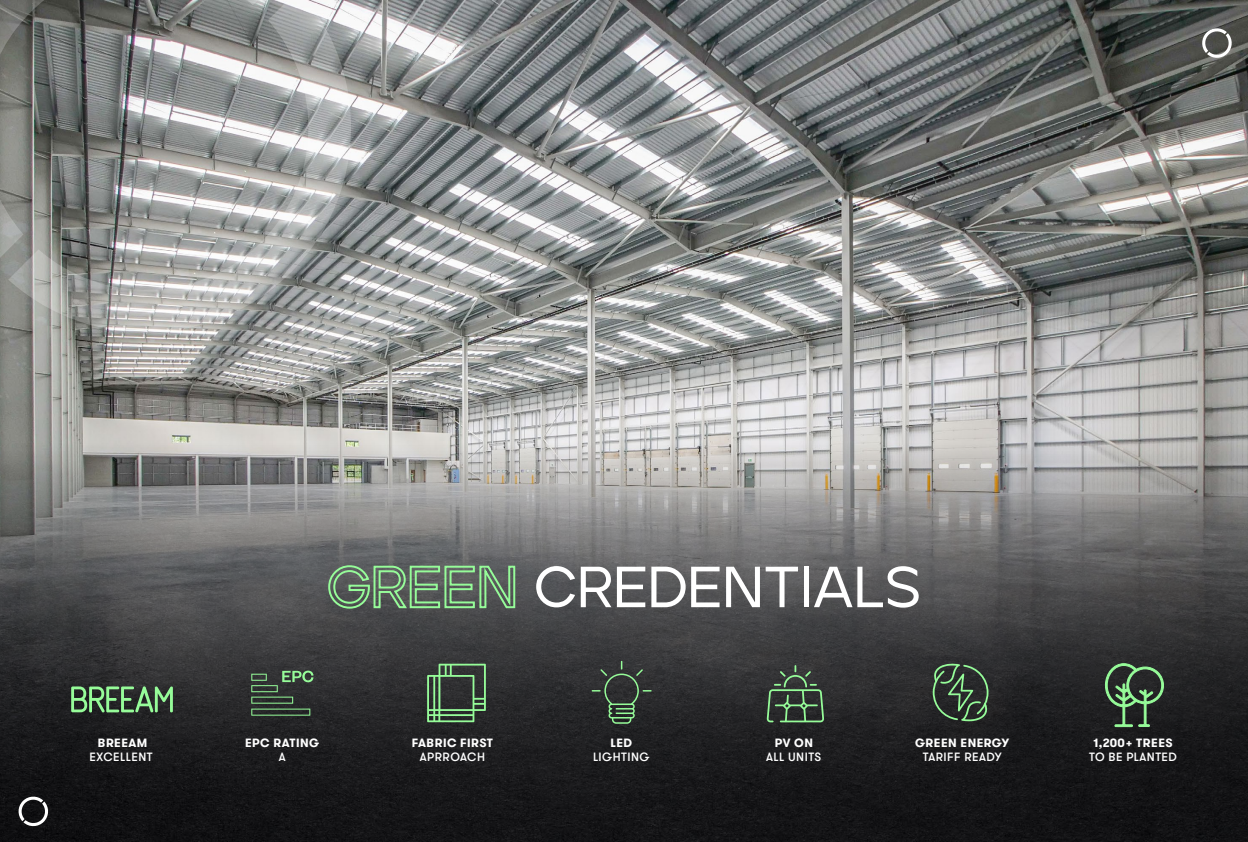
<style>
.page{position:relative;width:1248px;height:842px;background:#fff}
.page>*{position:absolute;margin:0;border:0;box-sizing:border-box;transform-origin:0 0}
.t1{font:500 57.8px "Ardela Edge X02";color:#fff}
.t2{font:500 12px "GT Walsheim Pro";letter-spacing:.04em;color:#fff}
.t3{font:700 12px "GT Walsheim Pro";letter-spacing:.04em;color:#fff}
.s1{color:#96fc99}
</style>
<div class="page">
<img style="left:0;top:0;width:1247px;height:842px">
<svg style="left:1104px;top:663px;width:59px;height:64px;background:#3e5740"></svg>
<svg style="left:591px;top:661px;width:60px;height:63px;background:#374239"></svg>
<svg style="left:427px;top:664px;width:59px;height:58px;background:#48634b"></svg>
<svg style="left:251px;top:671px;width:62px;height:45px;background:#3e5141"></svg>
<svg style="left:766px;top:665px;width:58px;height:57px;background:#405242"></svg>
<svg style="left:71px;top:686px;width:102px;height:27px;background:#517a54"></svg>
<svg style="left:932px;top:663px;width:56px;height:58px;background:#3d503f"></svg>
<svg style="left:17px;top:795px;width:32px;height:32px"></svg>
<svg style="left:1200px;top:27px;width:32px;height:32px"></svg>
<svg style="left:8px;top:0;width:360px;height:333px;background:#aaabaa"></svg>
<svg style="left:0;top:0;width:283px;height:265px;background:#8d8f8d"></svg>
<p class="t3" style="left:98px;top:734px;width:51px">BREEAM</p>
<p class="t2" style="left:90px;top:749px;width:65px">EXCELLENT</p>
<h1 class="t1" style="left:327px;top:550px;width:595px"><span class="s1">GREEN</span> CREDENTIALS</h1>
<p class="t3" style="left:245px;top:734px;width:76px">EPC RATING</p>
<p class="t2" style="left:279px;top:749px;width:8px">A</p>
<p class="t3" style="left:412px;top:734px;width:83px">FABRIC FIRST</p>
<p class="t2" style="left:420px;top:749px;width:67px">APRROACH</p>
<p class="t3" style="left:610px;top:734px;width:23px">LED</p>
<p class="t2" style="left:593px;top:749px;width:58px">LIGHTING</p>
<p class="t3" style="left:774px;top:734px;width:40px">PV ON</p>
<p class="t2" style="left:766px;top:749px;width:57px">ALL UNITS</p>
<p class="t3" style="left:915px;top:734px;width:96px">GREEN ENERGY</p>
<p class="t2" style="left:922px;top:749px;width:80px">TARIFF READY</p>
<p class="t3" style="left:1093px;top:734px;width:81px">1,200+ TREES</p>
<p class="t2" style="left:1089px;top:749px;width:89px">TO BE PLANTED</p>
</div>
